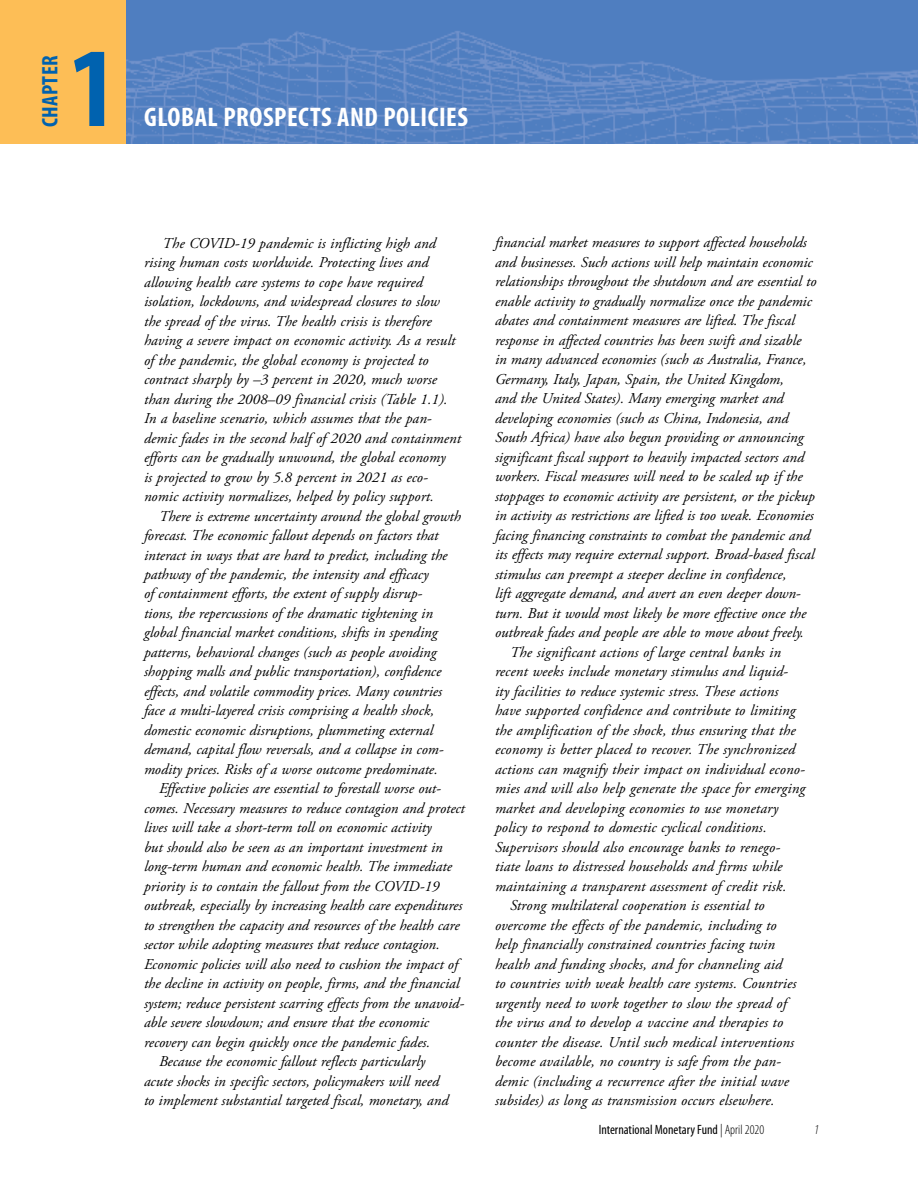
<style>
.page{position:relative;width:918px;height:1188px;background:#fff}
.page>*{position:absolute;margin:0;border:0;box-sizing:border-box;transform-origin:0 0}
.t1{font:700 condensed 114px "Myriad Pro";color:#0062af}
.t2{font:700 condensed 27px "Myriad Pro";letter-spacing:.02em;color:#fff}
.t3{font:700 condensed 22.5px "Myriad Pro";letter-spacing:.02em;color:#0062af}
.t4{font:italic 15px/19.5px "Adobe Garamond Pro";color:#000}
.t5{font:condensed 13.5px "Myriad Pro";color:#000}
.t6{font:italic 300 condensed 13.5px "Myriad Pro";color:#000}
.s1{font-weight:300}
</style>
<div class="page">
<div style="left:0;top:0;width:126px;height:144px;background:#fdbe56"></div>
<img style="left:126px;top:0;width:792px;height:144px">
<h3 class="t3" style="left:38px;top:127px;width:74px;rotate:-90deg">CHAPTER</h3>
<h1 class="t1" style="left:69px;top:25px;width:50px">1</h1>
<h2 class="t2" style="left:144px;top:102px;width:325px">GLOBAL PROSPECTS AND POLICIES</h2>
<p class="t4" style="left:144px;top:233px;width:319px;text-indent:19px">The COVID-19 pandemic is inflicting high and rising human costs worldwide. Protecting lives and allowing health care systems to cope have required isolation, lockdowns, and widespread closures to slow<br>the spread of the virus. The health crisis is therefore having a severe impact on economic activity. As a result of the pandemic, the global economy is projected to contract sharply by –3 percent in 2020, much worse than during the 2008–09 financial crisis (Table 1.1).<br>In a baseline scenario, which assumes that the pan&shy;demic fades in the second half of 2020 and containment efforts can be gradually unwound, the global economy<br>is projected to grow by 5.8 percent in 2021 as eco&shy;nomic activity normalizes, helped by policy support.</p>
<p class="t4" style="left:144px;top:506px;width:318px;text-indent:15px">There is extreme uncertainty around the global growth forecast. The economic fallout depends on factors that interact in ways that are hard to predict, including the pathway of the pandemic, the intensity and efficacy<br>of containment efforts, the extent of supply disrup-<br>tions, the repercussions of the dramatic tightening in global financial market conditions, shifts in spending patterns, behavioral changes (such as people avoiding shopping malls and public transportation), confidence effects, and volatile commodity prices. Many countries face a multi-layered crisis comprising a health shock, domestic economic disruptions, plummeting external demand, capital flow reversals, and a collapse in com&shy;modity prices. Risks of a worse outcome predominate.</p>
<p class="t4" style="left:159px;top:779px;width:284px">Effective policies are essential to forestall worse out-</p>
<p class="t4" style="left:144px;top:799px;width:322px">comes. Necessary measures to reduce contagion and protect</p>
<p class="t4" style="left:144px;top:818px;width:289px">lives will take a short-term toll on economic activity</p>
<p class="t4" style="left:144px;top:838px;width:300px">but should also be seen as an important investment in</p>
<p class="t4" style="left:144px;top:857px;width:309px">long-term human and economic health. The immediate</p>
<p class="t4" style="left:144px;top:877px;width:297px">priority is to contain the fallout from the COVID-19</p>
<p class="t4" style="left:144px;top:896px;width:320px">outbreak, especially by increasing health care expenditures</p>
<p class="t4" style="left:144px;top:916px;width:317px">to strengthen the capacity and resources of the health care</p>
<p class="t4" style="left:144px;top:935px;width:297px">sector while adopting measures that reduce contagion.</p>
<p class="t4" style="left:144px;top:955px;width:315px">Economic policies will also need to cushion the impact of</p>
<p class="t4" style="left:144px;top:974px;width:317px">the decline in activity on people, firms, and the financial</p>
<p class="t4" style="left:144px;top:994px;width:322px">system; reduce persistent scarring effects from the unavoid-</p>
<p class="t4" style="left:144px;top:1013px;width:287px">able severe slowdown; and ensure that the economic</p>
<p class="t4" style="left:144px;top:1033px;width:288px">recovery can begin quickly once the pandemic fades.</p>
<p class="t4" style="left:159px;top:1052px;width:268px">Because the economic fallout reflects particularly</p>
<p class="t4" style="left:144px;top:1072px;width:297px">acute shocks in specific sectors, policymakers will need</p>
<p class="t4" style="left:144px;top:1091px;width:306px">to implement substantial targeted fiscal, monetary, and</p>
<p class="t4" style="left:495px;top:233px;width:313px">financial market measures to support affected households</p>
<p class="t4" style="left:495px;top:253px;width:319px">and businesses. Such actions will help maintain economic</p>
<p class="t4" style="left:495px;top:272px;width:323px">relationships throughout the shutdown and are essential to</p>
<p class="t4" style="left:495px;top:292px;width:318px">enable activity to gradually normalize once the pandemic</p>
<p class="t4" style="left:495px;top:311px;width:301px">abates and containment measures are lifted. The fiscal</p>
<p class="t4" style="left:495px;top:331px;width:308px">response in affected countries has been swift and sizable</p>
<p class="t4" style="left:495px;top:350px;width:313px">in many advanced economies (such as Australia, France,</p>
<p class="t4" style="left:495px;top:370px;width:290px">Germany, Italy, Japan, Spain, the United Kingdom,</p>
<p class="t4" style="left:495px;top:389px;width:290px">and the United States). Many emerging market and</p>
<p class="t4" style="left:495px;top:409px;width:295px">developing economies (such as China, Indonesia, and</p>
<p class="t4" style="left:495px;top:428px;width:310px">South Africa) have also begun providing or announcing</p>
<p class="t4" style="left:495px;top:448px;width:311px">significant fiscal support to heavily impacted sectors and</p>
<p class="t4" style="left:495px;top:467px;width:309px">workers. Fiscal measures will need to be scaled up if the</p>
<p class="t4" style="left:495px;top:487px;width:321px">stoppages to economic activity are persistent, or the pickup</p>
<p class="t4" style="left:495px;top:506px;width:320px">in activity as restrictions are lifted is too weak. Economies</p>
<p class="t4" style="left:495px;top:526px;width:317px">facing financing constraints to combat the pandemic and</p>
<p class="t4" style="left:495px;top:545px;width:321px">its effects may require external support. Broad-based fiscal</p>
<p class="t4" style="left:495px;top:565px;width:293px">stimulus can preempt a steeper decline in confidence,</p>
<p class="t4" style="left:495px;top:584px;width:307px">lift aggregate demand, and avert an even deeper down-</p>
<p class="t4" style="left:495px;top:604px;width:313px">turn. But it would most likely be more effective once the</p>
<p class="t4" style="left:495px;top:623px;width:310px">outbreak fades and people are able to move about freely.</p>
<p class="t4" style="left:510px;top:643px;width:272px">The significant actions of large central banks in</p>
<p class="t4" style="left:495px;top:662px;width:295px">recent weeks include monetary stimulus and liquid-</p>
<p class="t4" style="left:495px;top:682px;width:285px">ity facilities to reduce systemic stress. These actions</p>
<p class="t4" style="left:495px;top:701px;width:302px">have supported confidence and contribute to limiting</p>
<p class="t4" style="left:495px;top:721px;width:302px">the amplification of the shock, thus ensuring that the</p>
<p class="t4" style="left:495px;top:740px;width:302px">economy is better placed to recover. The synchronized</p>
<p class="t4" style="left:495px;top:760px;width:311px">actions can magnify their impact on individual econo-</p>
<p class="t4" style="left:495px;top:779px;width:312px">mies and will also help generate the space for emerging</p>
<p class="t4" style="left:495px;top:799px;width:285px">market and developing economies to use monetary</p>
<p class="t4" style="left:495px;top:818px;width:273px">policy to respond to domestic cyclical conditions.</p>
<p class="t4" style="left:495px;top:838px;width:287px">Supervisors should also encourage banks to renego-</p>
<p class="t4" style="left:495px;top:857px;width:289px">tiate loans to distressed households and firms while</p>
<p class="t4" style="left:495px;top:877px;width:293px">maintaining a transparent assessment of credit risk.</p>
<p class="t4" style="left:510px;top:896px;width:256px">Strong multilateral cooperation is essential to</p>
<p class="t4" style="left:495px;top:916px;width:283px">overcome the effects of the pandemic, including to</p>
<p class="t4" style="left:495px;top:935px;width:281px">help financially constrained countries facing twin</p>
<p class="t4" style="left:495px;top:955px;width:289px">health and funding shocks, and for channeling aid</p>
<p class="t4" style="left:495px;top:974px;width:303px">to countries with weak health care systems. Countries</p>
<p class="t4" style="left:495px;top:994px;width:293px">urgently need to work together to slow the spread of</p>
<p class="t4" style="left:495px;top:1013px;width:290px">the virus and to develop a vaccine and therapies to</p>
<p class="t4" style="left:495px;top:1033px;width:300px">counter the disease. Until such medical interventions</p>
<p class="t4" style="left:495px;top:1052px;width:287px">become available, no country is safe from the pan-</p>
<p class="t4" style="left:495px;top:1072px;width:295px">demic (including a recurrence after the initial wave</p>
<p class="t4" style="left:495px;top:1091px;width:281px">subsides) as long as transmission occurs elsewhere.</p>
<p class="t5" style="left:599px;top:1122px;width:167px">International Monetary Fund <span class="s1">| April 2020</span></p>
<p class="t6" style="left:814px;top:1121px;width:6px">1</p>
</div>
